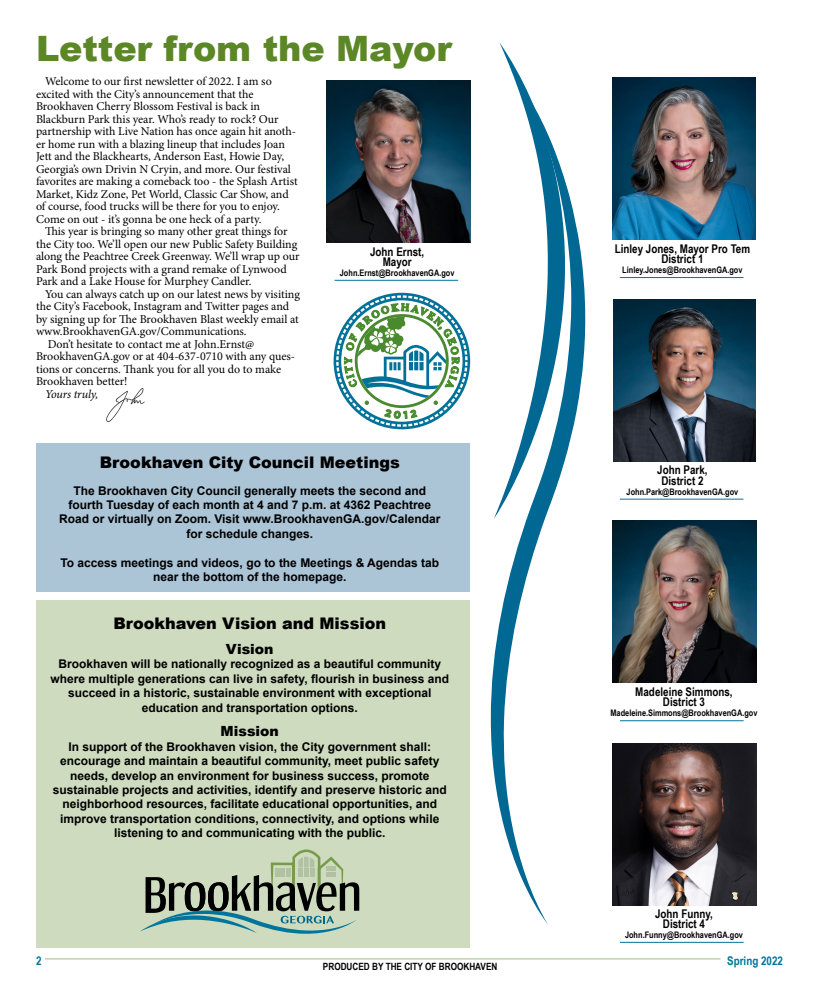
<style>
.page{position:relative;width:819px;height:1008px;background:#fff}
.page>*{position:absolute;margin:0;border:0;box-sizing:border-box;transform-origin:0 0}
.t1{font:900 35px "Arial";letter-spacing:-.005em;color:#5c8727}
.t2{font:900 16px "Arial";color:#000}
.t3{font:900 14px "Arial";color:#000}
.t4{font:12px/12.5px "Minion Pro";letter-spacing:-.005em;color:#000}
.t5{font:700 12px/14.4px "Arial";color:#000;text-align:center}
.t6{font:700 12px/10.2px "Arial Narrow";color:#000;text-align:center}
.t7{font:700 12px "Arial Narrow";color:#00759c}
.t8{font:italic 12px "Minion Pro";letter-spacing:-.015em;color:#000}
.t9{font:700 10px "Arial Narrow";color:#000}
.t10{font:700 9px "Arial Narrow";color:#000}
</style>
<div class="page">
<svg style="left:491px;top:184px;width:94px;height:741px"></svg>
<svg style="left:494px;top:42px;width:72px;height:477px"></svg>
<hr style="left:45px;top:958px;width:676px;height:1px;background:#a3bb83">
<img style="left:107px;top:388px;width:37px;height:34px">
<img style="left:327px;top:81px;width:144px;height:162px">
<hr style="left:335px;top:280px;width:123px;height:1px;background:#00759c">
<img style="left:612px;top:78px;width:144px;height:162px">
<hr style="left:620px;top:277px;width:123px;height:1px;background:#00759c">
<img style="left:613px;top:299px;width:143px;height:162px">
<hr style="left:620px;top:499px;width:123px;height:1px;background:#00759c">
<img style="left:612px;top:521px;width:144px;height:162px">
<hr style="left:620px;top:720px;width:124px;height:1px;background:#00759c">
<img style="left:612px;top:744px;width:144px;height:162px">
<hr style="left:620px;top:942px;width:124px;height:1px;background:#00759c">
<svg style="left:334px;top:292px;width:136px;height:137px"></svg>
<div style="left:36px;top:444px;width:434px;height:148px;background:#abc4d6"></div>
<div style="left:36px;top:600px;width:434px;height:348px;background:#cedbbe"></div>
<svg style="left:140px;top:850px;width:219px;height:84px"></svg>
<h1 class="t1" style="left:36px;top:23px;width:417px">Letter from the Mayor</h1>
<p class="t4" style="left:36px;top:75px;width:263px;text-indent:9px">Welcome to our first newsletter of 2022. I am so excited with the City’s announcement that the Brookhaven Cherry Blossom Festival is back in Blackburn Park this year. Who’s ready to rock? Our partnership with Live Nation has once again hit anoth&shy;er home run with a blazing lineup that includes Joan Jett and the Blackhearts, Anderson East, Howie Day, Georgia’s own Drivin N Cryin, and more. Our festival favorites are making a comeback too - the Splash Artist Market, Kidz Zone, Pet World, Classic Car Show, and of course, food trucks will be there for you to enjoy.<br>Come on out - it’s gonna be one heck of a party.</p>
<p class="t4" style="left:36px;top:225px;width:265px;text-indent:9px">This year is bringing so many other great things for the City too. We’ll open our new Public Safety Building along the Peachtree Creek Greenway. We’ll wrap up our Park Bond projects with a grand remake of Lynwood Park and a Lake House for Murphey Candler.</p>
<p class="t4" style="left:45px;top:288px;width:256px">You can always catch up on our latest news by visiting</p>
<p class="t4" style="left:36px;top:300px;width:255px">the City’s Facebook, Instagram and Twitter pages and</p>
<p class="t4" style="left:36px;top:313px;width:264px">by signing up for The Brookhaven Blast weekly email at</p>
<p class="t4" style="left:36px;top:325px;width:212px">www.BrookhavenGA.gov/Communications.</p>
<p class="t4" style="left:48px;top:338px;width:208px">Don’t hesitate to contact me at John.Ernst@</p>
<p class="t4" style="left:36px;top:350px;width:261px">BrookhavenGA.gov or at 404-637-0710 with any ques-</p>
<p class="t4" style="left:36px;top:363px;width:247px">tions or concerns. Thank you for all you do to make</p>
<p class="t4" style="left:36px;top:375px;width:93px">Brookhaven better!</p>
<p class="t8" style="left:45px;top:386px;width:55px">Yours truly,</p>
<p class="t6" style="left:370px;top:246px;width:56px">John Ernst,<br>Mayor</p>
<p class="t10" style="left:340px;top:266px;width:116px">John.Ernst@BrookhavenGA.gov</p>
<h2 class="t2" style="left:100px;top:451px;width:302px">Brookhaven City Council Meetings</h2>
<p class="t5" style="left:59px;top:483px;width:383px">The Brookhaven City Council generally meets the second and fourth Tuesday of each month at 4 and 7 p.m. at 4362 Peachtree Road or virtually on Zoom. Visit www.BrookhavenGA.gov/Calendar for schedule changes.</p>
<p class="t5" style="left:60px;top:555px;width:380px">To access meetings and videos, go to the Meetings &amp; Agendas tab near the bottom of the homepage.</p>
<h2 class="t2" style="left:113px;top:612px;width:274px">Brookhaven Vision and Mission</h2>
<p class="t3" style="left:226px;top:639px;width:49px">Vision</p>
<p class="t5" style="left:50px;top:657px;width:400px">Brookhaven will be nationally recognized as a beautiful community where multiple generations can live in safety, flourish in business and succeed in a historic, sustainable environment with exceptional education and transportation options.</p>
<p class="t3" style="left:221px;top:721px;width:60px">Mission</p>
<p class="t5" style="left:53px;top:740px;width:396px">In support of the Brookhaven vision, the City government shall: encourage and maintain a beautiful community, meet public safety needs, develop an environment for business success, promote sustainable projects and activities, identify and preserve historic and neighborhood resources, facilitate educational opportunities, and improve transportation conditions, connectivity, and options while listening to and communicating with the public.</p>
<p class="t6" style="left:615px;top:243px;width:137px">Linley Jones, Mayor Pro Tem<br>District 1</p>
<p class="t10" style="left:622px;top:263px;width:122px">Linley.Jones@BrookhavenGA.gov</p>
<p class="t6" style="left:657px;top:465px;width:52px">John Park,<br>District 2</p>
<p class="t10" style="left:627px;top:485px;width:113px">John.Park@BrookhavenGA.gov</p>
<p class="t6" style="left:635px;top:686px;width:99px">Madeleine Simmons,<br>District 3</p>
<p class="t10" style="left:610px;top:706px;width:149px">Madeleine.Simmons@BrookhavenGA.gov</p>
<p class="t6" style="left:655px;top:908px;width:59px">John Funny,<br>District 4</p>
<p class="t10" style="left:625px;top:928px;width:119px">John.Funny@BrookhavenGA.gov</p>
<p class="t7" style="left:36px;top:951px;width:7px">2</p>
<p class="t7" style="left:727px;top:951px;width:57px">Spring 2022</p>
<p class="t9" style="left:323px;top:959px;width:176px">PRODUCED BY THE CITY OF BROOKHAVEN</p>
</div>
